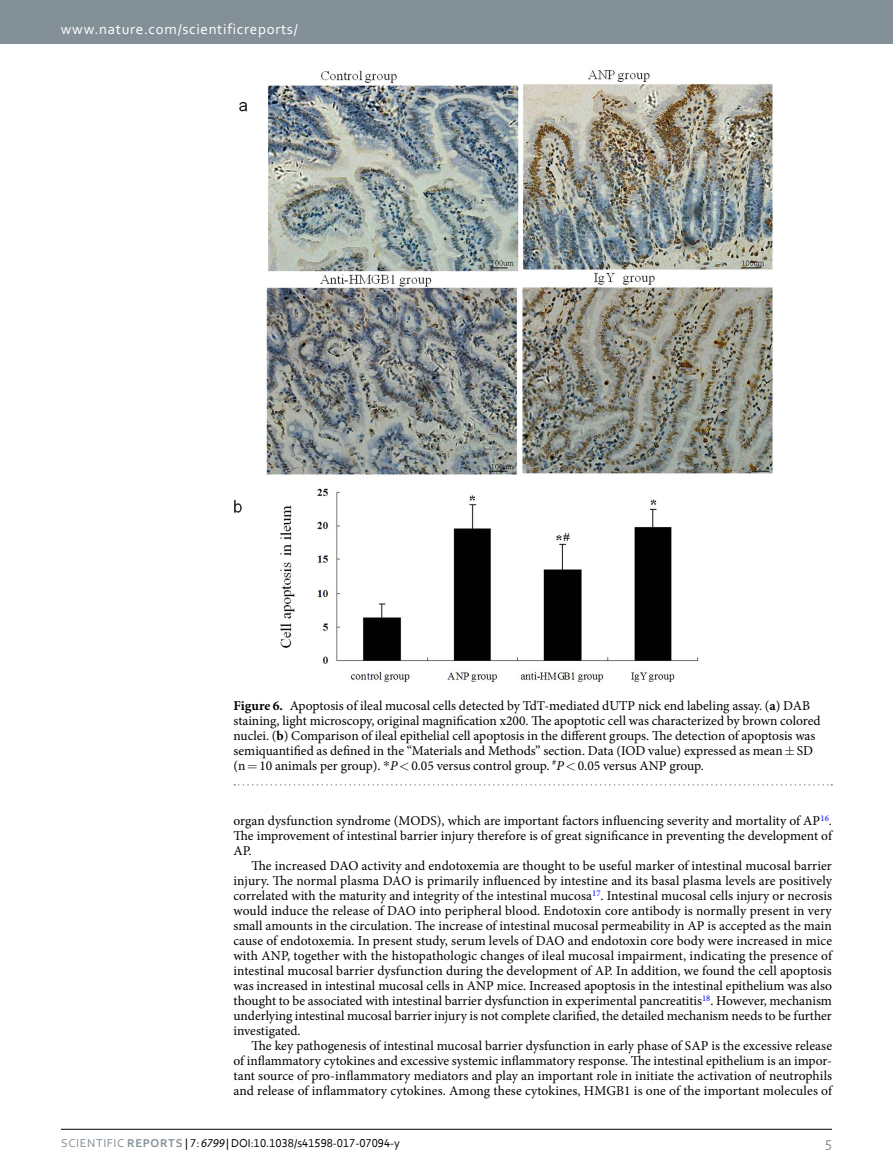
<style>
.page{position:relative;width:893px;height:1174px;background:#fff}
.page>*{position:absolute;margin:0;border:0;box-sizing:border-box;transform-origin:0 0}
.t1{font:15px "Corbel 2";letter-spacing:.045em;color:#fff}
.t2{font:15px "Corbel 2";color:#839097}
.t3{font:13.5px/15px "Minion Pro";color:#000;text-align:justify}
.t4{font:12px "Corbel";color:#000}
.s1{font-weight:700}
.s2{font-family:"STIX General"}
.s3{font-style:italic}
.s4{font-family:"Corbel 2";color:#839097}
.s5{font-family:"Corbel Bold 2";color:#839097}
.s6{font-family:"Myriad Pro";font-style:italic}
</style>
<div class="page">
<div style="left:0;top:0;width:893px;height:43px;background:#839097"></div>
<hr style="left:61px;top:1129px;width:771px;height:1px;background:#000">
<img style="left:234px;top:70px;width:539px;height:612px">
<svg style="left:234px;top:784px;width:598px;height:1px"></svg>
<p class="t1" style="left:61px;top:19px;width:238px">www.nature.com/scientificreports/</p>
<p class="t3" style="left:233px;top:698px;width:589px;text-align:left"><span class="s1">Figure 6.</span> Apoptosis of ileal mucosal cells detected by TdT-mediated dUTP nick end labeling assay. (<span class="s1">a</span>) DAB staining, light microscopy, original magnification x200. The apoptotic cell was characterized by brown colored nuclei. (<span class="s1">b</span>) Comparison of ileal epithelial cell apoptosis in the different groups. The detection of apoptosis was semiquantified as defined in the “Materials and Methods” section. Data (IOD value) expressed as mean SD (n 10 animals per group). <span class="s2">*</span><span class="s3">P</span> 0.05 versus control group. <sup>#</sup><span class="s3">P</span> 0.05 versus ANP group.</p>
<p class="t3" style="left:233px;top:813px;width:600px">organ dysfunction syndrome (MODS), which are important factors influencing severity and mortality of AP<sup>16</sup>.<br>The improvement of intestinal barrier injury therefore is of great significance in preventing the development of AP.</p>
<p class="t3" style="left:233px;top:858px;width:600px;text-indent:18px">The increased DAO activity and endotoxemia are thought to be useful marker of intestinal mucosal barrier injury. The normal plasma DAO is primarily influenced by intestine and its basal plasma levels are positively correlated with the maturity and integrity of the intestinal mucosa<sup>17</sup>. Intestinal mucosal cells injury or necrosis would induce the release of DAO into peripheral blood. Endotoxin core antibody is normally present in very small amounts in the circulation. The increase of intestinal mucosal permeability in AP is accepted as the main cause of endotoxemia. In present study, serum levels of DAO and endotoxin core body were increased in mice with ANP, together with the histopathologic changes of ileal mucosal impairment, indicating the presence of intestinal mucosal barrier dysfunction during the development of AP. In addition, we found the cell apoptosis was increased in intestinal mucosal cells in ANP mice. Increased apoptosis in the intestinal epithelium was also thought to be associated with intestinal barrier dysfunction in experimental pancreatitis<sup>18</sup>. However, mechanism underlying intestinal mucosal barrier injury is not complete clarified, the detailed mechanism needs to be further investigated.</p>
<p class="t3" style="left:233px;top:1038px;width:600px;text-indent:18px">The key pathogenesis of intestinal mucosal barrier dysfunction in early phase of SAP is the excessive release of inflammatory cytokines and excessive systemic inflammatory response. The intestinal epithelium is an impor&shy;tant source of pro-inflammatory mediators and play an important role in initiate the activation of neutrophils and release of inflammatory cytokines. Among these cytokines, HMGB1 is one of the important molecules of</p>
<p class="t4" style="left:61px;top:1135px;width:340px"><span class="s4">Scientific</span> <span class="s5">REPORTS</span> | 7: <span class="s6">6799</span> | DOI:10.1038/s41598-017-07094-y</p>
<p class="t2" style="left:825px;top:1132px;width:9px">5</p>
</div>
